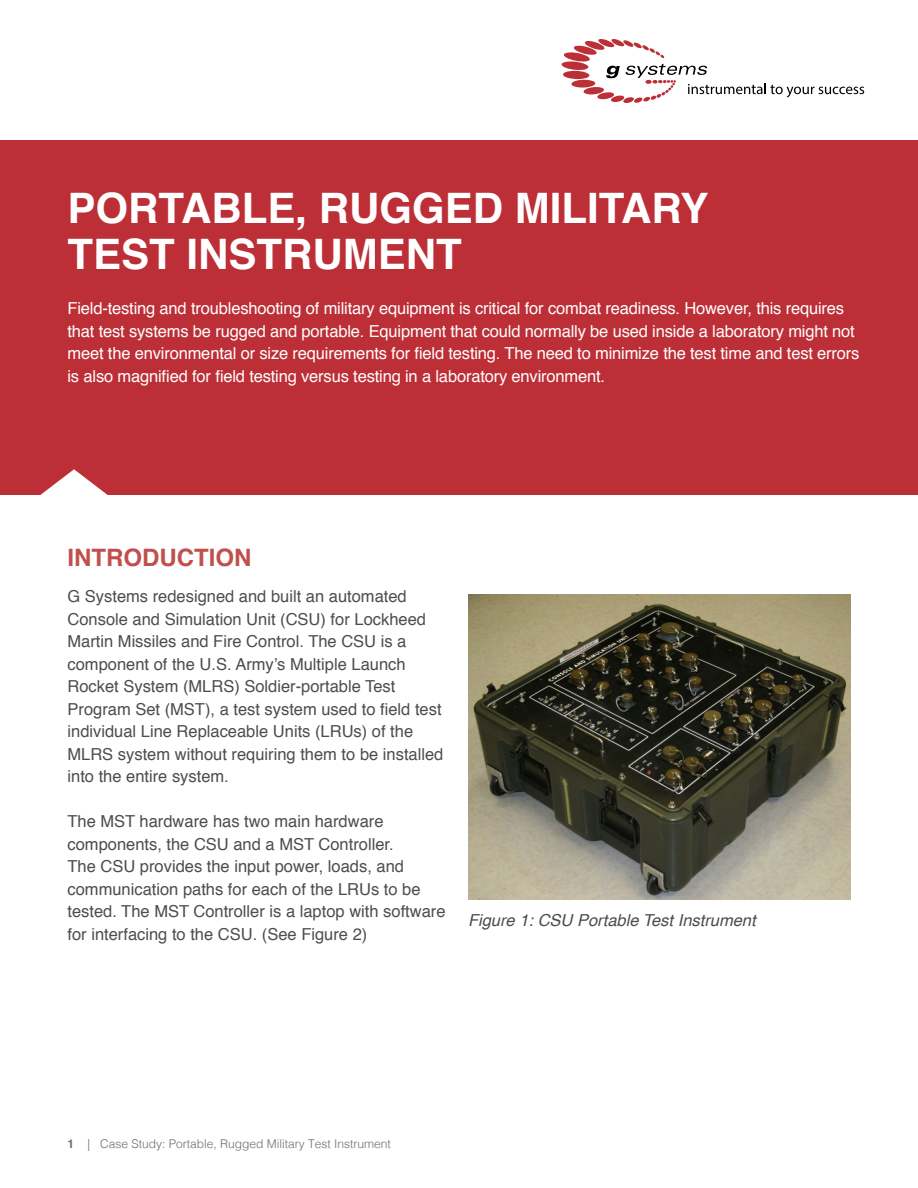
<style>
.page{position:relative;width:918px;height:1188px;background:#fff}
.page>*{position:absolute;margin:0;border:0;box-sizing:border-box;transform-origin:0 0}
.t1{font:700 42px/45.8px "Helvetica";color:#fff}
.t2{font:700 24px "Helvetica";color:#c0504d}
.t3{font:16.5px/22.5px "Helvetica";color:#4d4d4f}
.t4{font:16.5px/22.5px "Helvetica";letter-spacing:-.01em;color:#fff}
.t5{font:italic 16.5px "Helvetica";color:#4d4d4f}
.t6{font:300 12px "Helvetica";color:#6d6e71}
.s1{font-weight:700}
</style>
<div class="page">
<div style="left:0;top:140px;width:918px;height:355px;background:#bd2f37"></div>
<svg style="left:40px;top:469px;width:68px;height:26px"></svg>
<svg style="left:562px;top:39px;width:302px;height:64px"></svg>
<img style="left:468px;top:594px;width:383px;height:305px">
<h1 class="t1" style="left:68px;top:186px;width:642px">PORTABLE, RUGGED MILITARY<br>TEST INSTRUMENT</h1>
<p class="t4" style="left:68px;top:297px;width:794px">Field-testing and troubleshooting of military equipment is critical for combat readiness. However, this requires that test systems be rugged and portable. Equipment that could normally be used inside a laboratory might not meet the environmental or size requirements for field testing. The need to minimize the test time and test errors is also magnified for field testing versus testing in a laboratory environment.</p>
<h2 class="t2" style="left:68px;top:538px;width:185px">INTRODUCTION</h2>
<p class="t3" style="left:68px;top:586px;width:377px">G Systems redesigned and built an automated Console and Simulation Unit (CSU) for Lockheed Martin Missiles and Fire Control. The CSU is a component of the U.S. Army’s Multiple Launch Rocket System (MLRS) Soldier-portable Test Program Set (MST), a test system used to field test individual Line Replaceable Units (LRUs) of the MLRS system without requiring them to be installed into the entire system.</p>
<p class="t3" style="left:68px;top:811px;width:380px">The MST hardware has two main hardware components, the CSU and a MST Controller.<br>The CSU provides the input power, loads, and communication paths for each of the LRUs to be tested. The MST Controller is a laptop with software for interfacing to the CSU. (See Figure 2)</p>
<p class="t5" style="left:468px;top:907px;width:289px">Figure 1: CSU Portable Test Instrument</p>
<p class="t6" style="left:68px;top:1133px;width:325px"><span class="s1">1</span> | Case Study: Portable, Rugged Military Test Instrument</p>
</div>
